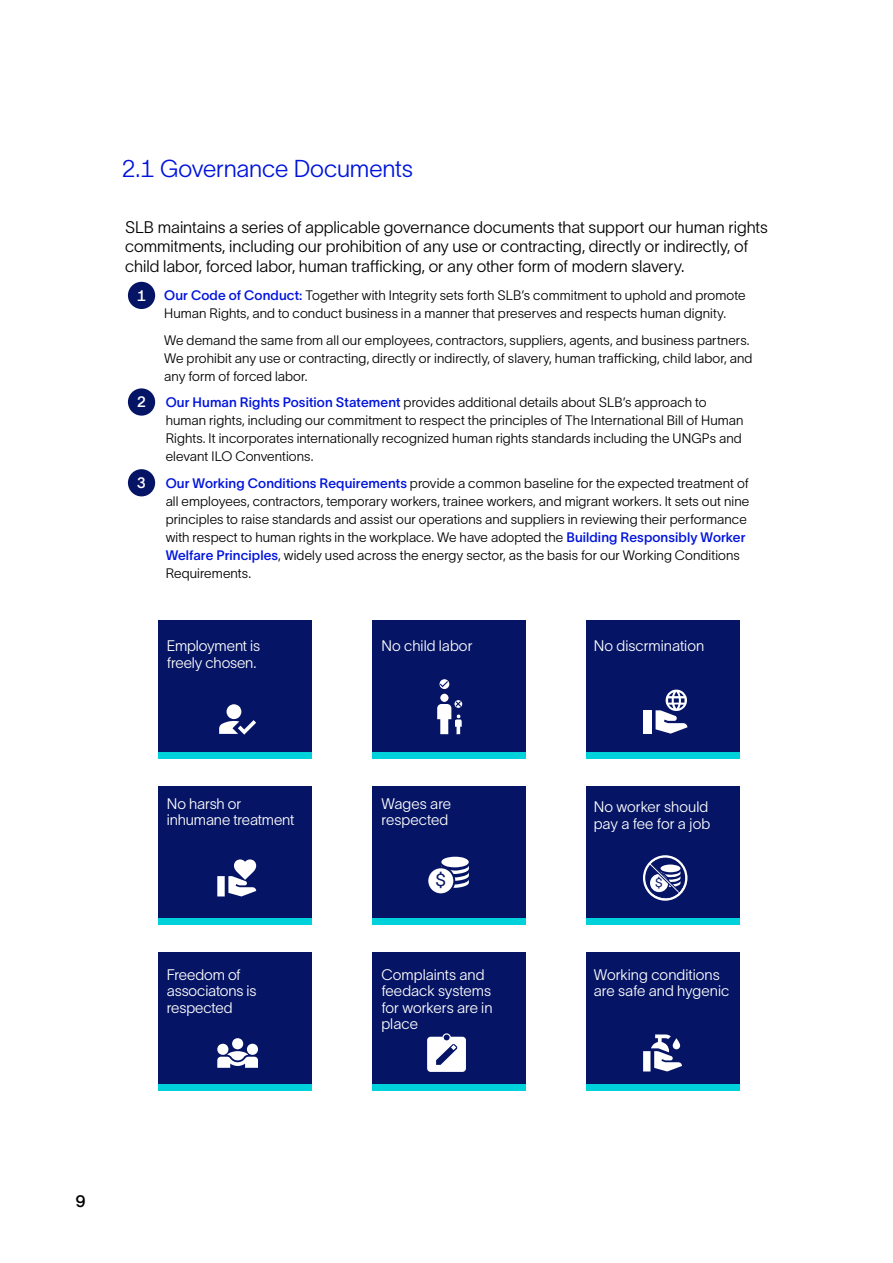
<style>
.page{position:relative;width:893px;height:1263px;background:#fff}
.page>*{position:absolute;margin:0;border:0;box-sizing:border-box;transform-origin:0 0}
.t1{font:24px "SLB Sans";letter-spacing:-.005em;color:#0014dc}
.t2{font:500 17.1px "SLB Sans";color:#051464}
.t3{font:16.5px/19.5px "SLB Sans";color:#000}
.t4{font:700 16.5px "SLB Sans";color:#000}
.t5{font:15px/16.5px "SLB Sans";letter-spacing:-.005em;color:#fff}
.t6{font:700 15px "SLB Sans";color:#fff}
.t7{font:13.5px/18px "SLB Sans";letter-spacing:.005em;color:#000}
.t8{font:500 12.15px "SLB Sans";color:#051464}
.s1{font-weight:700;color:#0014dc}
</style>
<div class="page">
<div style="left:159px;top:953px;width:153px;height:138px;background:#051464"></div>
<div style="left:159px;top:1085px;width:153px;height:6px;background:#00d2dc"></div>
<div style="left:159px;top:620px;width:153px;height:139px;background:#051464"></div>
<div style="left:159px;top:752px;width:153px;height:7px;background:#00d2dc"></div>
<div style="left:159px;top:786px;width:153px;height:139px;background:#051464"></div>
<div style="left:159px;top:918px;width:153px;height:7px;background:#00d2dc"></div>
<svg style="left:217px;top:859px;width:39px;height:37px"></svg>
<svg style="left:219px;top:704px;width:37px;height:31px"></svg>
<svg style="left:217px;top:1038px;width:41px;height:30px"></svg>
<div style="left:372px;top:953px;width:153px;height:138px;background:#051464"></div>
<div style="left:372px;top:1085px;width:153px;height:6px;background:#00d2dc"></div>
<div style="left:372px;top:620px;width:153px;height:139px;background:#051464"></div>
<div style="left:372px;top:752px;width:153px;height:7px;background:#00d2dc"></div>
<div style="left:373px;top:786px;width:153px;height:139px;background:#051464"></div>
<div style="left:372px;top:918px;width:153px;height:7px;background:#00d2dc"></div>
<svg style="left:441px;top:857px;width:28px;height:31px"></svg>
<div style="left:427px;top:867px;width:27px;height:27px;background:#fff;border-radius:50%"></div>
<div style="left:426px;top:866px;width:29px;height:29px;border:2px solid #051464;border-radius:50%"></div>
<svg style="left:439px;top:679px;width:10px;height:10px"></svg>
<svg style="left:440px;top:681px;width:8px;height:6px"></svg>
<svg style="left:437px;top:694px;width:25px;height:40px"></svg>
<div style="left:427px;top:1037px;width:39px;height:35px;background:#fff;border-radius:4px"></div>
<div style="left:443px;top:1034px;width:7px;height:7px;background:#051464;border-radius:50%"></div>
<div style="left:442px;top:1033px;width:9px;height:8px;border:1px solid #fff;border-radius:50%"></div>
<svg style="left:436px;top:1044px;width:22px;height:21px"></svg>
<div style="left:128px;top:282px;width:27px;height:27px;background:#051464;border-radius:50%"></div>
<div style="left:128px;top:388px;width:27px;height:28px;background:#051464;border-radius:50%"></div>
<div style="left:128px;top:469px;width:27px;height:27px;background:#051464;border-radius:50%"></div>
<div style="left:587px;top:953px;width:153px;height:138px;background:#051464"></div>
<div style="left:587px;top:620px;width:153px;height:139px;background:#051464"></div>
<div style="left:587px;top:752px;width:153px;height:7px;background:#00d2dc"></div>
<div style="left:587px;top:786px;width:153px;height:139px;background:#051464"></div>
<div style="left:587px;top:918px;width:153px;height:7px;background:#00d2dc"></div>
<div style="left:587px;top:1085px;width:153px;height:6px;background:#00d2dc"></div>
<svg style="left:643px;top:856px;width:44px;height:44px"></svg>
<svg style="left:643px;top:1034px;width:39px;height:37px"></svg>
<div style="left:643px;top:710px;width:8px;height:23px;background:#fff"></div>
<svg style="left:656px;top:690px;width:31px;height:44px"></svg>
<div style="left:643px;top:855px;width:44px;height:46px;border:2px solid #fff;border-radius:50%"></div>
<h1 class="t1" style="left:121px;top:152px;width:293px">2.1 Governance Documents</h1>
<p class="t3" style="left:125px;top:216px;width:644px">SLB maintains a series of applicable governance documents that support our human rights commitments, including our prohibition of any use or contracting, directly or indirectly, of child labor, forced labor, human trafficking, or any other form of modern slavery.</p>
<p class="t7" style="left:164px;top:286px;width:583px"><span class="s1">Our Code of Conduct:</span> Together with Integrity sets forth SLB’s commitment to uphold and promote<br>Human Rights, and to conduct business in a manner that preserves and respects human dignity.</p>
<p class="t7" style="left:164px;top:330px;width:590px">We demand the same from all our employees, contractors, suppliers, agents, and business partners.<br>We prohibit any use or contracting, directly or indirectly, of slavery, human trafficking, child labor, and any form of forced labor.</p>
<p class="t7" style="left:166px;top:393px;width:579px"><span class="s1">Our Human Rights Position Statement</span> provides additional details about SLB’s approach to human rights, including our commitment to respect the principles of The International Bill of Human Rights. It incorporates internationally recognized human rights standards including the UNGPs and elevant ILO Conventions.</p>
<p class="t7" style="left:166px;top:473px;width:585px"><span class="s1">Our Working Conditions Requirements</span> provide a common baseline for the expected treatment of all employees, contractors, temporary workers, trainee workers, and migrant workers. It sets out nine principles to raise standards and assist our operations and suppliers in reviewing their performance with respect to human rights in the workplace. We have adopted the <span class="s1">Building Responsibly Worker Welfare Principles</span>, widely used across the energy sector, as the basis for our Working Conditions Requirements.</p>
<p class="t6" style="left:137px;top:285px;width:11px">1</p>
<p class="t6" style="left:137px;top:391px;width:11px">2</p>
<p class="t6" style="left:137px;top:472px;width:11px">3</p>
<p class="t5" style="left:167px;top:637px;width:95px">Employment is freely chosen.</p>
<p class="t5" style="left:381px;top:637px;width:93px">No child labor</p>
<p class="t5" style="left:594px;top:637px;width:112px">No discrmination</p>
<p class="t5" style="left:167px;top:794px;width:129px">No harsh or inhumane treatment</p>
<p class="t5" style="left:381px;top:794px;width:71px">Wages are respected</p>
<p class="t5" style="left:594px;top:798px;width:118px">No worker should pay a fee for a job</p>
<p class="t2" style="left:435px;top:868px;width:12px">$</p>
<p class="t8" style="left:655px;top:874px;width:9px">$</p>
<p class="t5" style="left:167px;top:965px;width:91px">Freedom of associatons is respected</p>
<p class="t5" style="left:381px;top:965px;width:113px">Complaints and feedack systems for workers are in place</p>
<p class="t5" style="left:594px;top:965px;width:137px">Working conditions are safe and hygenic</p>
<p class="t4" style="left:75px;top:1190px;width:12px">9</p>
</div>
